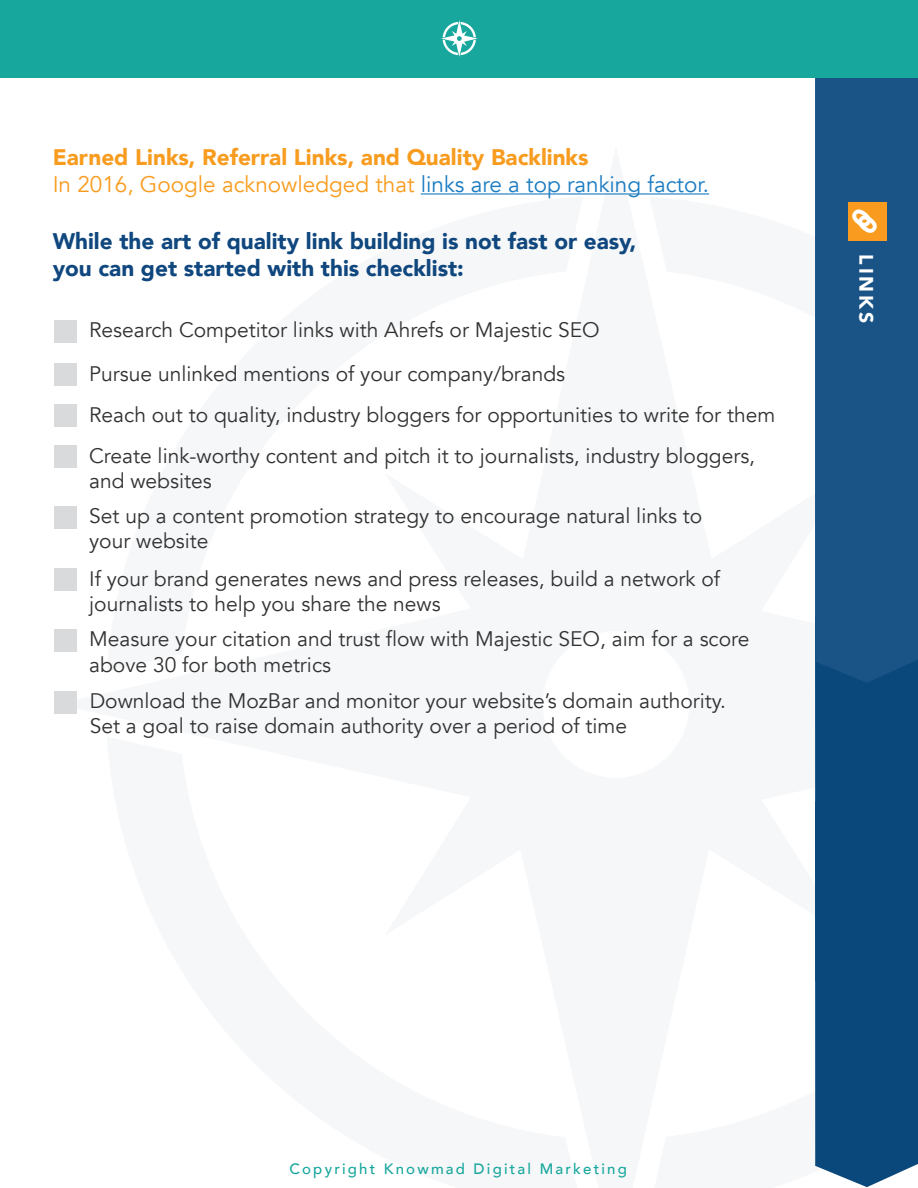
<style>
.page{position:relative;width:918px;height:1188px;background:#fff}
.page>*{position:absolute;margin:0;border:0;box-sizing:border-box;transform-origin:0 0}
.t1{font:900 22.5px/27px "Avenir";color:#f89c1f}
.t2{font:900 22.5px/27px "Avenir";color:#0f477e}
.t3{font:21px/43.8px "Avenir";color:#323232}
.t4{font:900 19.5px "Avenir";color:#fff}
.t5{font:500 15px "Avenir";letter-spacing:.145em;color:#18a79d}
.s1{font-weight:400}
.s2{font-weight:400;color:#1b7cc1}
</style>
<div class="page">
<div style="left:815px;top:683px;width:103px;height:504px;background:#0a487b"></div>
<div style="left:815px;top:77px;width:103px;height:606px;background:#1a5386"></div>
<div style="left:0;top:0;width:918px;height:77px;background:#18a79d"></div>
<svg style="left:441px;top:20px;width:37px;height:37px"></svg>
<div style="left:54px;top:320px;width:23px;height:22px;background:#d9dadc"></div>
<div style="left:54px;top:364px;width:23px;height:22px;background:#d9dadc"></div>
<div style="left:54px;top:405px;width:23px;height:22px;background:#d9dadc"></div>
<div style="left:54px;top:446px;width:23px;height:22px;background:#d9dadc"></div>
<div style="left:54px;top:506px;width:23px;height:22px;background:#d9dadc"></div>
<div style="left:54px;top:569px;width:23px;height:22px;background:#d9dadc"></div>
<div style="left:54px;top:629px;width:23px;height:23px;background:#d9dadc"></div>
<div style="left:55px;top:691px;width:22px;height:22px;background:#d9dadc"></div>
<div style="left:848px;top:203px;width:39px;height:38px;background:#f89b1f"></div>
<hr style="left:421px;top:193px;width:288px;height:2px;background:#1b7cc1">
<p class="t1" style="left:53px;top:143px;width:658px">Earned Links, Referral Links, and Quality Backlinks<br><span class="s1">In 2016, Google acknowledged that</span> <span class="s2">links are a top ranking factor.</span></p>
<p class="t2" style="left:53px;top:227px;width:585px">While the art of quality link building is not fast or easy, you can get started with this checklist:</p>
<p class="t3" style="left:89px;top:308px;width:512px">Research Competitor links with Ahrefs or Majestic SEO<br>Pursue unlinked mentions of your company/brands</p>
<p class="t3" style="left:89px;top:394px;width:688px;line-height:41.2px">Reach out to quality, industry bloggers for opportunities to write for them<br>Create link-worthy content and pitch it to journalists, industry bloggers,</p>
<p class="t3" style="left:89px;top:464px;width:615px;line-height:35.1px">and websites<br>Set up a content promotion strategy to encourage natural links to</p>
<p class="t3" style="left:89px;top:523px;width:632px;line-height:37.2px">your website<br>If your brand generates news and press releases, build a network of</p>
<p class="t3" style="left:89px;top:586px;width:662px;line-height:35.5px">journalists to help you share the news<br>Measure your citation and trust flow with Majestic SEO, aim for a score</p>
<p class="t3" style="left:89px;top:647px;width:638px;line-height:36.3px">above 30 for both metrics<br>Download the MozBar and monitor your website’s domain authority.</p>
<p class="t3" style="left:90px;top:704px;width:539px">Set a goal to raise domain authority over a period of time</p>
<p class="t4" style="left:883px;top:254px;width:71px;rotate:90deg">LINKS</p>
<p class="t5" style="left:289px;top:1155px;width:339px">Copyright Knowmad Digital Marketing</p>
</div>
